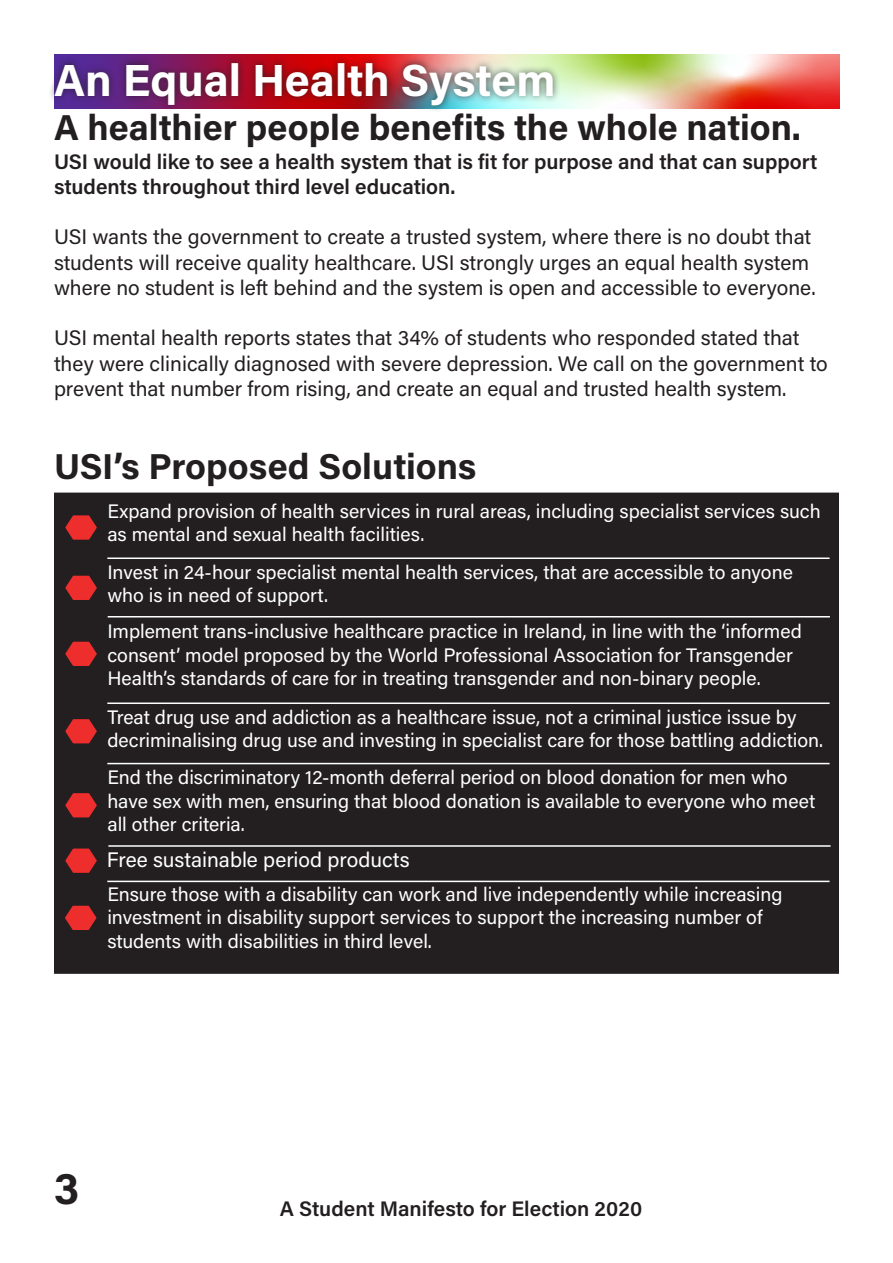
<style>
.page{position:relative;width:893px;height:1263px;background:#fff}
.page>*{position:absolute;margin:0;border:0;box-sizing:border-box;transform-origin:0 0}
.LUMINATEDHEADER{font:700 45px "Acumin Pro";color:#fff}
.t1{font:700 45px "Acumin Pro";color:#231f20}
.PROPOSALS_HEADER_cop{font:700 36px "Acumin Pro";color:#231f20}
.LETTER_PAGE_BODY{font:21px/25.2px "Acumin Pro";color:#231f20}
.Letter_Page_Headline{font:600 21px/25.2px "Acumin Pro";color:#231f20}
.PROPOSALS_W_O_B{font:21px "Acumin Pro";color:#fff}
.PROPOSALS_W_O_B-2{font:19.5px/23.4px "Acumin Pro";color:#fff}
</style>
<div class="page">
<img style="left:55px;top:54px;width:785px;height:55px">
<div style="left:47px;top:55px;width:514px;height:58px;background:#231f20;opacity:.75"></div>
<div style="left:55px;top:493px;width:783px;height:480px;background:#231f20"></div>
<div style="left:54px;top:493px;width:785px;height:481px;border:2px solid #231f20"></div>
<svg style="left:65px;top:515px;width:32px;height:25px"></svg>
<svg style="left:65px;top:575px;width:32px;height:25px"></svg>
<svg style="left:65px;top:641px;width:32px;height:25px"></svg>
<svg style="left:65px;top:719px;width:32px;height:25px"></svg>
<svg style="left:65px;top:793px;width:32px;height:25px"></svg>
<svg style="left:65px;top:848px;width:32px;height:25px"></svg>
<hr style="left:107px;top:557px;width:723px;height:2px;background:#fff">
<hr style="left:108px;top:616px;width:722px;height:1px;background:#fff">
<hr style="left:107px;top:702px;width:723px;height:2px;background:#fff">
<hr style="left:107px;top:763px;width:723px;height:1px;background:#fff">
<hr style="left:107px;top:881px;width:722px;height:1px;background:#fff">
<hr style="left:108px;top:845px;width:723px;height:2px;background:#fff">
<svg style="left:65px;top:905px;width:32px;height:25px"></svg>
<p class="LUMINATEDHEADER" style="left:54px;top:48px;width:503px">An Equal Health System</p>
<p class="PROPOSALS_HEADER_cop" style="left:54px;top:102px;width:748px">A healthier people benefits the whole nation.</p>
<p class="Letter_Page_Headline" style="left:54px;top:148px;width:765px">USI would like to see a health system that is fit for purpose and that can support students throughout third level education.</p>
<p class="LETTER_PAGE_BODY" style="left:54px;top:224px;width:763px">USI wants the government to create a trusted system, where there is no doubt that students will receive quality healthcare. USI strongly urges an equal health system where no student is left behind and the system is open and accessible to everyone.</p>
<p class="LETTER_PAGE_BODY" style="left:54px;top:324px;width:775px">USI mental health reports states that 34% of students who responded stated that they were clinically diagnosed with severe depression. We call on the government to prevent that number from rising, and create an equal and trusted health system.</p>
<p class="PROPOSALS_HEADER_cop" style="left:54px;top:441px;width:424px">USI’s Proposed Solutions</p>
<p class="PROPOSALS_W_O_B-2" style="left:107px;top:498px;width:715px">Expand provision of health services in rural areas, including specialist services such as mental and sexual health facilities.</p>
<p class="PROPOSALS_W_O_B-2" style="left:107px;top:560px;width:687px">Invest in 24-hour specialist mental health services, that are accessible to anyone who is in need of support.</p>
<p class="PROPOSALS_W_O_B-2" style="left:107px;top:619px;width:696px">Implement trans-inclusive healthcare practice in Ireland, in line with the ‘informed consent’ model proposed by the World Professional Association for Transgender<br>Health’s standards of care for in treating transgender and non-binary people.</p>
<p class="PROPOSALS_W_O_B-2" style="left:107px;top:705px;width:717px">Treat drug use and addiction as a healthcare issue, not a criminal justice issue by decriminalising drug use and investing in specialist care for those battling addiction.</p>
<p class="PROPOSALS_W_O_B-2" style="left:107px;top:765px;width:709px">End the discriminatory 12-month deferral period on blood donation for men who have sex with men, ensuring that blood donation is available to everyone who meet all other criteria.</p>
<p class="PROPOSALS_W_O_B" style="left:107px;top:845px;width:304px">Free sustainable period products</p>
<p class="PROPOSALS_W_O_B-2" style="left:107px;top:881px;width:677px">Ensure those with a disability can work and live independently while increasing investment in disability support services to support the increasing number of students with disabilities in third level.</p>
<h1 class="t1" style="left:54px;top:1156px;width:27px">3</h1>
<p class="Letter_Page_Headline" style="left:280px;top:1195px;width:364px">A Student Manifesto for Election 2020</p>
</div>
